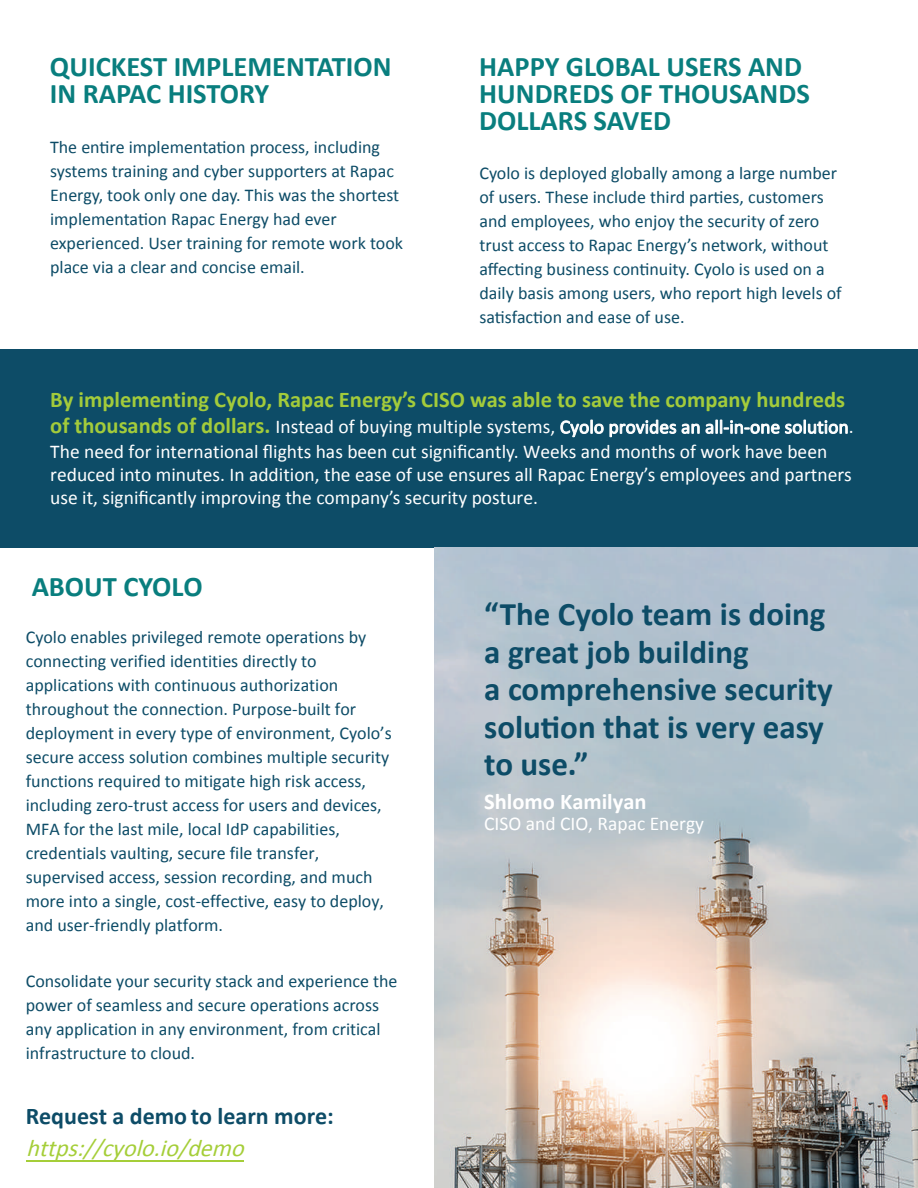
<style>
.page{position:relative;width:918px;height:1188px;background:#fff}
.page>*{position:absolute;margin:0;border:0;box-sizing:border-box;transform-origin:0 0}
.t1{font:700 33px/37.5px "Calibri";color:#0d4c67}
.t2{font:700 28.5px/27px "Calibri";color:#097e7e}
.t3{font:700 24px "Calibri";color:#0d4c67}
.t4{font:italic 24px "Calibri";color:#a5ce39}
.t5{font:700 22.5px "Calibri";color:#a3cb3b}
.t6{font:700 22.5px "Calibri";color:#fff}
.t7{font:19.5px/23.5px "Calibri";color:#fff}
.t8{font:18px/24px "Calibri";color:#0d4c67}
.s1{font-weight:700;font-size:22.5px;color:#a3cb3b}
</style>
<div class="page">
<div style="left:0;top:349px;width:918px;height:199px;background:#0d4c67"></div>
<img style="left:435px;top:548px;width:483px;height:640px">
<hr style="left:26px;top:1161px;width:218px;height:1px;background:#a5ce39">
<h2 class="t2" style="left:50px;top:53px;width:343px">QUICKEST IMPLEMENTATION<br>IN RAPAC HISTORY</h2>
<p class="t8" style="left:50px;top:135px;width:354px">The entire implementation process, including systems training and cyber supporters at Rapac Energy, took only one day. This was the shortest implementation Rapac Energy had ever experienced. User training for remote work took place via a clear and concise email.</p>
<h2 class="t2" style="left:479px;top:53px;width:332px">HAPPY GLOBAL USERS AND<br>HUNDREDS OF THOUSANDS<br>DOLLARS SAVED</h2>
<p class="t8" style="left:479px;top:161px;width:364px">Cyolo is deployed globally among a large number of users. These include third parties, customers and employees, who enjoy the security of zero trust access to Rapac Energy’s network, without affecting business continuity. Cyolo is used on a daily basis among users, who report high levels of satisfaction and ease of use.</p>
<p class="t5" style="left:50px;top:385px;width:796px">By implementing Cyolo, Rapac Energy’s CISO was able to save the company hundreds</p>
<p class="t7" style="left:50px;top:414px;width:805px"><span class="s1">of thousands of dollars.</span> Instead of buying multiple systems, Cyolo provides an all-in-one solution.<br>The need for international flights has been cut significantly. Weeks and months of work have been reduced into minutes. In addition, the ease of use ensures all Rapac Energy’s employees and partners use it, significantly improving the company’s security posture.</p>
<h2 class="t2" style="left:32px;top:573px;width:173px">ABOUT CYOLO</h2>
<p class="t8" style="left:26px;top:624px;width:368px">Cyolo enables privileged remote operations by connecting verified identities directly to applications with continuous authorization throughout the connection. Purpose-built for deployment in every type of environment, Cyolo’s secure access solution combines multiple security functions required to mitigate high risk access, including zero-trust access for users and devices, MFA for the last mile, local IdP capabilities, credentials vaulting, secure file transfer, supervised access, session recording, and much more into a single, cost-effective, easy to deploy, and user-friendly platform.</p>
<p class="t8" style="left:26px;top:968px;width:373px">Consolidate your security stack and experience the power of seamless and secure operations across any application in any environment, from critical infrastructure to cloud.</p>
<h3 class="t3" style="left:26px;top:1100px;width:310px">Request a demo to learn more:</h3>
<h3 class="t4" style="left:26px;top:1133px;width:226px">https://cyolo.io/demo</h3>
<h1 class="t1" style="left:484px;top:595px;width:350px">“The Cyolo team is doing a great job building<br>a comprehensive security solution that is very easy to use.”</h1>
<p class="t6" style="left:484px;top:788px;width:164px">Shlomo Kamilyan</p>
<p class="t7" style="left:484px;top:812px;width:221px">CISO and CIO, Rapac Energy</p>
</div>
